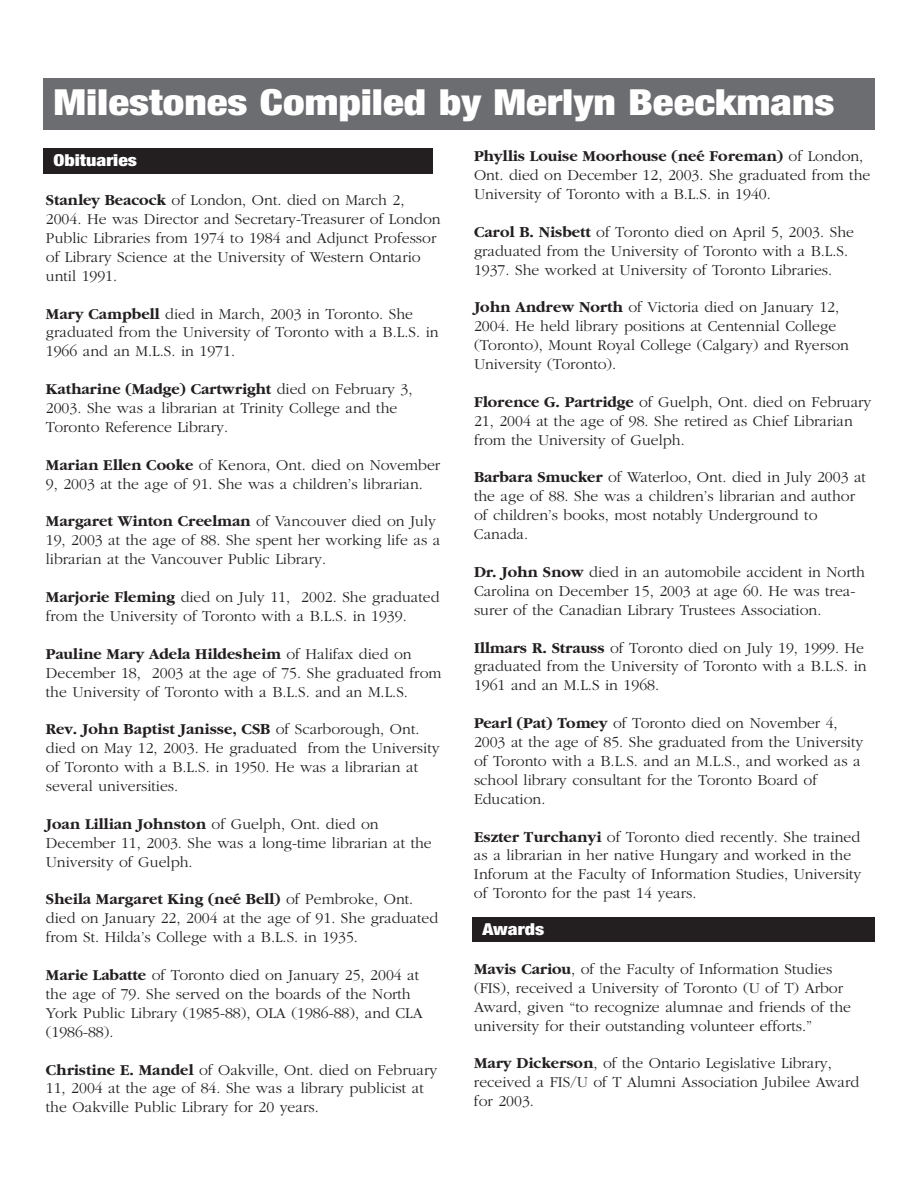
<style>
.page{position:relative;width:918px;height:1188px;background:#fff}
.page>*{position:absolute;margin:0;border:0;box-sizing:border-box;transform-origin:0 0}
.t1{font:900 condensed 36px "Helvetica Neue";color:#fff;scale:1.2 1}
.t2{font:900 condensed 16.5px "Helvetica Neue";color:#fff;scale:1.2 1}
.t3{font:300 15.75px/18.9px "Garamond";color:#231f20}
.s1{font-weight:700}
</style>
<div class="page">
<div style="left:43px;top:78px;width:832px;height:52px;background:#6c6d70"></div>
<div style="left:43px;top:148px;width:390px;height:26px;background:#231f20"></div>
<div style="left:472px;top:917px;width:403px;height:25px;background:#231f20"></div>
<h1 class="t1" style="left:53px;top:90px;width:652px">Milestones Compiled by Merlyn Beeckmans</h1>
<p class="t2" style="left:54px;top:154px;width:71px">Obituaries</p>
<p class="t3" style="left:474px;top:146px;width:398px"><span class="s1">Phyllis Louise Moorhouse (neé Foreman)</span> of London,<br>Ont. died on December 12, 2003. She graduated from the<br>University of Toronto with a B.L.S. in 1940.</p>
<p class="t3" style="left:474px;top:222px;width:382px"><span class="s1">Carol B. Nisbett</span> of Toronto died on April 5, 2003. She graduated from the University of Toronto with a B.L.S.<br>1937. She worked at University of Toronto Libraries.</p>
<p class="t3" style="left:474px;top:297px;width:377px"><span class="s1">John Andrew North</span> of Victoria died on January 12, 2004. He held library positions at Centennial College (Toronto), Mount Royal College (Calgary) and Ryerson University (Toronto).</p>
<p class="t3" style="left:474px;top:392px;width:399px"><span class="s1">Florence G. Partridge</span> of Guelph, Ont. died on February<br>21, 2004 at the age of 98. She retired as Chief Librarian from the University of Guelph.</p>
<p class="t3" style="left:474px;top:468px;width:394px"><span class="s1">Barbara Smucker</span> of Waterloo, Ont. died in July 2003 at the age of 88. She was a children’s librarian and author of children’s books, most notably Underground to Canada.</p>
<p class="t3" style="left:474px;top:562px;width:392px"><span class="s1">Dr. John Snow</span> died in an automobile accident in North<br>Carolina on December 15, 2003 at age 60. He was trea&shy;surer of the Canadian Library Trustees Association.</p>
<p class="t3" style="left:474px;top:638px;width:394px"><span class="s1">Illmars R. Strauss</span> of Toronto died on July 19, 1999. He graduated from the University of Toronto with a B.L.S. in<br>1961 and an M.L.S in 1968.</p>
<p class="t3" style="left:474px;top:713px;width:391px"><span class="s1">Pearl (Pat) Tomey</span> of Toronto died on November 4, 2003 at the age of 85. She graduated from the University of Toronto with a B.L.S. and an M.L.S., and worked as a school library consultant for the Toronto Board of Education.</p>
<p class="t3" style="left:474px;top:827px;width:389px"><span class="s1">Eszter Turchanyi</span> of Toronto died recently. She trained as a librarian in her native Hungary and worked in the Inforum at the Faculty of Information Studies, University of Toronto for the past 14 years.</p>
<p class="t3" style="left:46px;top:190px;width:396px"><span class="s1">Stanley Beacock</span> of London, Ont. died on March 2, 2004. He was Director and Secretary-Treasurer of London Public Libraries from 1974 to 1984 and Adjunct Professor of Library Science at the University of Western Ontario until 1991.</p>
<p class="t3" style="left:46px;top:304px;width:394px"><span class="s1">Mary Campbell</span> died in March, 2003 in Toronto. She graduated from the University of Toronto with a B.L.S. in<br>1966 and an M.L.S. in 1971.</p>
<p class="t3" style="left:46px;top:379px;width:368px"><span class="s1">Katharine (Madge) Cartwright</span> died on February 3,<br>2003. She was a librarian at Trinity College and the<br>Toronto Reference Library.</p>
<p class="t3" style="left:46px;top:455px;width:396px"><span class="s1">Marian Ellen Cooke</span> of Kenora, Ont. died on November<br>9, 2003 at the age of 91. She was a children’s librarian.</p>
<p class="t3" style="left:46px;top:512px;width:396px"><span class="s1">Margaret Winton Creelman</span> of Vancouver died on July<br>19, 2003 at the age of 88. She spent her working life as a librarian at the Vancouver Public Library.</p>
<p class="t3" style="left:46px;top:587px;width:395px"><span class="s1">Marjorie Fleming</span> died on July 11, 2002. She graduated from the University of Toronto with a B.L.S. in 1939.</p>
<p class="t3" style="left:46px;top:644px;width:397px"><span class="s1">Pauline Mary Adela Hildesheim</span> of Halifax died on<br>December 18, 2003 at the age of 75. She graduated from the University of Toronto with a B.L.S. and an M.L.S.</p>
<p class="t3" style="left:46px;top:719px;width:395px"><span class="s1">Rev. John Baptist Janisse, CSB</span> of Scarborough, Ont. died on May 12, 2003. He graduated from the University of Toronto with a B.L.S. in 1950. He was a librarian at several universities.</p>
<p class="t3" style="left:46px;top:814px;width:387px"><span class="s1">Joan Lillian Johnston</span> of Guelph, Ont. died on<br>December 11, 2003. She was a long-time librarian at the<br>University of Guelph.</p>
<p class="t3" style="left:46px;top:890px;width:394px"><span class="s1">Sheila Margaret King (neé Bell)</span> of Pembroke, Ont. died on January 22, 2004 at the age of 91. She graduated from St. Hilda’s College with a B.L.S. in 1935.</p>
<p class="t3" style="left:46px;top:965px;width:379px"><span class="s1">Marie Labatte</span> of Toronto died on January 25, 2004 at the age of 79. She served on the boards of the North York Public Library (1985-88), OLA (1986-88), and CLA (1986-88).</p>
<p class="t3" style="left:46px;top:1060px;width:393px"><span class="s1">Christine E. Mandel</span> of Oakville, Ont. died on February<br>11, 2004 at the age of 84. She was a library publicist at the Oakville Public Library for 20 years.</p>
<p class="t2" style="left:483px;top:923px;width:53px">Awards</p>
<p class="t3" style="left:474px;top:959px;width:379px"><span class="s1">Mavis Cariou</span>, of the Faculty of Information Studies (FIS), received a University of Toronto (U of T) Arbor Award, given “to recognize alumnae and friends of the university for their outstanding volunteer efforts.”</p>
<p class="t3" style="left:474px;top:1053px;width:387px"><span class="s1">Mary Dickerson</span>, of the Ontario Legislative Library, received a FIS/U of T Alumni Association Jubilee Award for 2003.</p>
</div>
